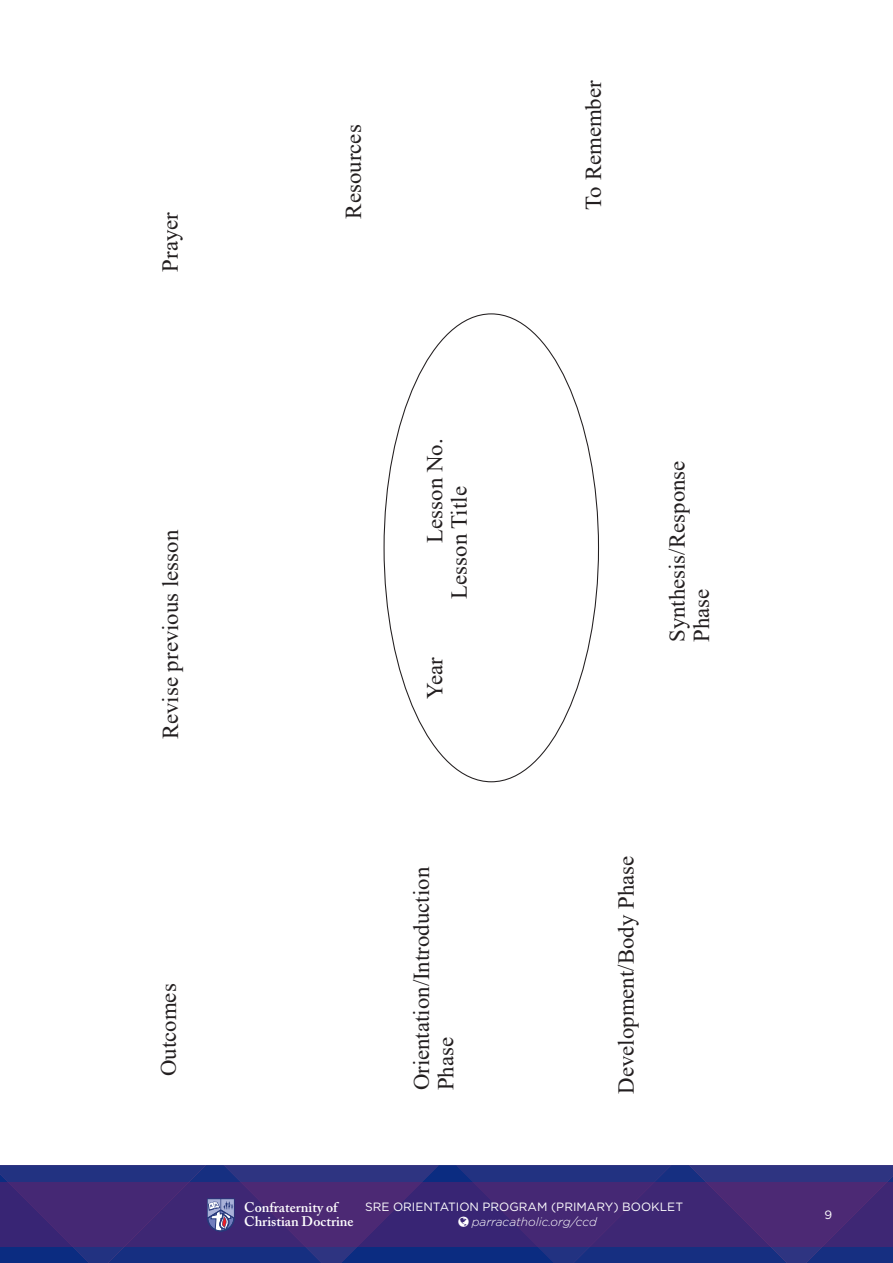
<style>
.page{position:relative;width:893px;height:1263px;background:#fff}
.page>*{position:absolute;margin:0;border:0;box-sizing:border-box;transform-origin:0 0}
.t1{font:22.8px/24.2px "Times New Roman";color:#231f20}
.t2{font:600 13.95px/14.4px "Adobe Caslon Pro";color:#fff}
.t3{font:12px "Gotham";color:#fff}
.t4{font:italic 300 12px "Gotham";color:#fff}
</style>
<div class="page">
<svg style="left:383px;top:313px;width:216px;height:469px"></svg>
<svg style="left:0;top:1165px;width:893px;height:98px;background:#372b78"></svg>
<p class="t1" style="left:157px;top:271px;width:61px;rotate:-90deg">Prayer</p>
<p class="t1" style="left:341px;top:218px;width:95px;rotate:-90deg">Resources</p>
<p class="t1" style="left:581px;top:210px;width:131px;rotate:-90deg">To Remember</p>
<p class="t1" style="left:158px;top:739px;width:211px;rotate:-90deg">Revise previous lesson</p>
<p class="t1" style="left:156px;top:1076px;width:94px;rotate:-90deg">Outcomes</p>
<p class="t1" style="left:422px;top:599px;width:161px;text-indent:56px;rotate:-90deg">Lesson No.<br>Lesson Title</p>
<p class="t1" style="left:422px;top:699px;width:44px;rotate:-90deg">Year</p>
<p class="t1" style="left:664px;top:642px;width:183px;rotate:-90deg">Synthesis/Response<br>Phase</p>
<p class="t1" style="left:409px;top:1090px;width:225px;rotate:-90deg">Orientation/Introduction<br>Phase</p>
<p class="t1" style="left:613px;top:1094px;width:239px;rotate:-90deg">Development/Body Phase</p>
<p class="t2" style="left:244px;top:1199px;width:111px">Confraternity of<br>Christian Doctrine</p>
<p class="t3" style="left:825px;top:1208px;width:9px">9</p>
<p class="t3" style="left:365px;top:1200px;width:319px">SRE ORIENTATION PROGRAM (PRIMARY) BOOKLET</p>
<p class="t4" style="left:472px;top:1215px;width:127px">parracatholic.org/ccd</p>
</div>
